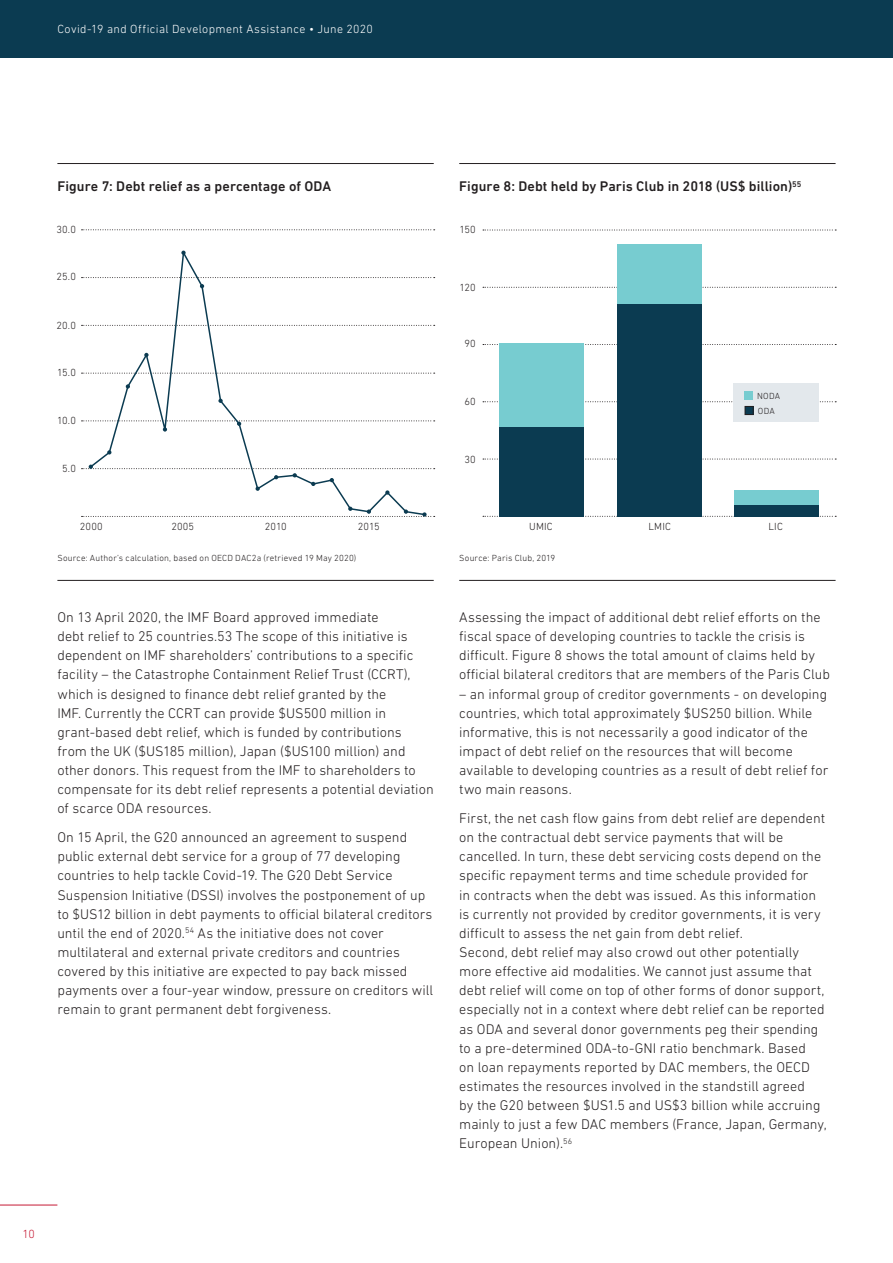
<style>
.page{position:relative;width:893px;height:1263px;background:#fff}
.page>*{position:absolute;margin:0;border:0;box-sizing:border-box;transform-origin:0 0}
.t1{font:300 14.25px/19.2px "DIN Next LT Pro";letter-spacing:.005em;color:#231f20}
.t2{font:500 14.25px "DIN Next LT Pro";letter-spacing:.005em;color:#231f20}
.t3{font:300 12px "DIN Next LT Pro";letter-spacing:.03em;color:#fff}
.t4{font:300 12px "DIN Next LT Pro";color:#c51a35}
.t5{font:300 10.5px "DIN Next LT Pro";letter-spacing:.01em;color:#231f20}
.t6{font:300 9px/15px "DIN Next LT Pro";letter-spacing:.02em;color:#231f20}
</style>
<div class="page">
<hr style="left:0;top:1205px;width:57px;height:1px;background:#c51a35">
<hr style="left:57px;top:163px;width:377px;height:1px;background:#231f20">
<hr style="left:57px;top:580px;width:377px;height:1px;background:#231f20">
<hr style="left:459px;top:163px;width:377px;height:1px;background:#231f20">
<hr style="left:459px;top:580px;width:377px;height:1px;background:#231f20">
<div style="left:0;top:0;width:893px;height:57px;background:#0b3b51"></div>
<svg style="left:483px;top:516px;width:353px;height:1px"></svg>
<svg style="left:483px;top:459px;width:353px;height:1px"></svg>
<svg style="left:483px;top:401px;width:353px;height:1px"></svg>
<svg style="left:483px;top:344px;width:353px;height:1px"></svg>
<svg style="left:483px;top:287px;width:353px;height:1px"></svg>
<svg style="left:483px;top:230px;width:353px;height:1px"></svg>
<div style="left:499px;top:343px;width:85px;height:84px;background:#77ccd0"></div>
<div style="left:617px;top:244px;width:84px;height:60px;background:#77ccd0"></div>
<div style="left:734px;top:490px;width:85px;height:15px;background:#77ccd0"></div>
<div style="left:499px;top:427px;width:85px;height:89px;background:#0b3b51"></div>
<div style="left:617px;top:304px;width:84px;height:212px;background:#0b3b51"></div>
<div style="left:734px;top:505px;width:85px;height:11px;background:#0b3b51"></div>
<svg style="left:82px;top:373px;width:353px;height:1px"></svg>
<svg style="left:82px;top:325px;width:353px;height:1px"></svg>
<svg style="left:82px;top:277px;width:353px;height:1px"></svg>
<svg style="left:82px;top:229px;width:353px;height:1px"></svg>
<svg style="left:89px;top:255px;width:337px;height:252px"></svg>
<svg style="left:107px;top:450px;width:4px;height:4px"></svg>
<svg style="left:126px;top:384px;width:4px;height:5px"></svg>
<svg style="left:144px;top:353px;width:5px;height:4px"></svg>
<svg style="left:181px;top:251px;width:5px;height:4px"></svg>
<svg style="left:200px;top:284px;width:4px;height:4px"></svg>
<svg style="left:218px;top:399px;width:5px;height:4px"></svg>
<svg style="left:82px;top:420px;width:353px;height:12px"></svg>
<svg style="left:82px;top:465px;width:353px;height:30px"></svg>
<svg style="left:82px;top:507px;width:353px;height:10px"></svg>
<div style="left:734px;top:383px;width:85px;height:38px;background:#e3e8ec"></div>
<div style="left:745px;top:391px;width:8px;height:8px;background:#77ccd0"></div>
<div style="left:745px;top:406px;width:8px;height:9px;background:#0b3b51"></div>
<div style="left:745px;top:406px;width:8px;height:9px;border:1px solid #231f20"></div>
<p class="t3" style="left:57px;top:22px;width:317px">Covid-19 and Official Development Assistance • June 2020</p>
<p class="t2" style="left:57px;top:178px;width:275px">Figure 7: Debt relief as a percentage of ODA</p>
<p class="t5" style="left:57px;top:223px;width:21px">30.0</p>
<p class="t5" style="left:57px;top:271px;width:21px">25.0</p>
<p class="t5" style="left:57px;top:320px;width:21px">20.0</p>
<p class="t5" style="left:57px;top:366px;width:20px">15.0</p>
<p class="t5" style="left:57px;top:415px;width:20px">10.0</p>
<p class="t5" style="left:62px;top:463px;width:15px">5.0</p>
<p class="t5" style="left:80px;top:521px;width:24px">2000</p>
<p class="t5" style="left:171px;top:521px;width:24px">2005</p>
<p class="t5" style="left:265px;top:521px;width:23px">2010</p>
<p class="t5" style="left:358px;top:521px;width:23px">2015</p>
<p class="t6" style="left:57px;top:550px;width:300px">Source: Author’s calculation, based on OECD DAC2a (retrieved 19 May 2020)</p>
<p class="t1" style="left:57px;top:607px;width:378px">On 13 April 2020, the IMF Board approved immediate<br>debt relief to 25 countries.53 The scope of this initiative is dependent on IMF shareholders’ contributions to a specific facility – the Catastrophe Containment Relief Trust (CCRT), which is designed to finance debt relief granted by the<br>IMF. Currently the CCRT can provide $US500 million in grant-based debt relief, which is funded by contributions from the UK ($US185 million), Japan ($US100 million) and other donors. This request from the IMF to shareholders to compensate for its debt relief represents a potential deviation of scarce ODA resources.</p>
<p class="t1" style="left:57px;top:827px;width:377px">On 15 April, the G20 announced an agreement to suspend public external debt service for a group of 77 developing countries to help tackle Covid-19. The G20 Debt Service Suspension Initiative (DSSI) involves the postponement of up to $US12 billion in debt payments to official bilateral creditors until the end of 2020.<sup>54</sup> As the initiative does not cover multilateral and external private creditors and countries covered by this initiative are expected to pay back missed payments over a four-year window, pressure on creditors will remain to grant permanent debt forgiveness.</p>
<p class="t2" style="left:459px;top:178px;width:344px">Figure 8: Debt held by Paris Club in 2018 (US$ billion)<sup>55</sup></p>
<p class="t5" style="left:459px;top:224px;width:18px">150</p>
<p class="t5" style="left:459px;top:281px;width:18px">120</p>
<p class="t5" style="left:464px;top:338px;width:13px">90</p>
<p class="t5" style="left:464px;top:395px;width:13px">60</p>
<p class="t5" style="left:464px;top:453px;width:13px">30</p>
<p class="t6" style="left:757px;top:388px;width:24px">NODA<br>ODA</p>
<p class="t5" style="left:529px;top:521px;width:25px">UMIC</p>
<p class="t5" style="left:648px;top:521px;width:24px">LMIC</p>
<p class="t5" style="left:768px;top:521px;width:16px">LIC</p>
<p class="t6" style="left:459px;top:550px;width:98px">Source: Paris Club, 2019</p>
<p class="t1" style="left:459px;top:607px;width:372px">Assessing the impact of additional debt relief efforts on the fiscal space of developing countries to tackle the crisis is difficult. Figure 8 shows the total amount of claims held by official bilateral creditors that are members of the Paris Club</p>
<p class="t1" style="left:459px;top:684px;width:371px">– an informal group of creditor governments - on developing countries, which total approximately $US250 billion. While informative, this is not necessarily a good indicator of the impact of debt relief on the resources that will become available to developing countries as a result of debt relief for two main reasons.</p>
<p class="t1" style="left:459px;top:808px;width:369px">First, the net cash flow gains from debt relief are dependent on the contractual debt service payments that will be cancelled. In turn, these debt servicing costs depend on the specific repayment terms and time schedule provided for<br>in contracts when the debt was issued. As this information is currently not provided by creditor governments, it is very difficult to assess the net gain from debt relief.<br>Second, debt relief may also crowd out other potentially more effective aid modalities. We cannot just assume that debt relief will come on top of other forms of donor support, especially not in a context where debt relief can be reported as ODA and several donor governments peg their spending to a pre-determined ODA-to-GNI ratio benchmark. Based<br>on loan repayments reported by DAC members, the OECD estimates the resources involved in the standstill agreed<br>by the G20 between $US1.5 and US$3 billion while accruing mainly to just a few DAC members (France, Japan, Germany, European Union).<sup>56</sup></p>
<p class="t4" style="left:23px;top:1227px;width:14px">10</p>
</div>
